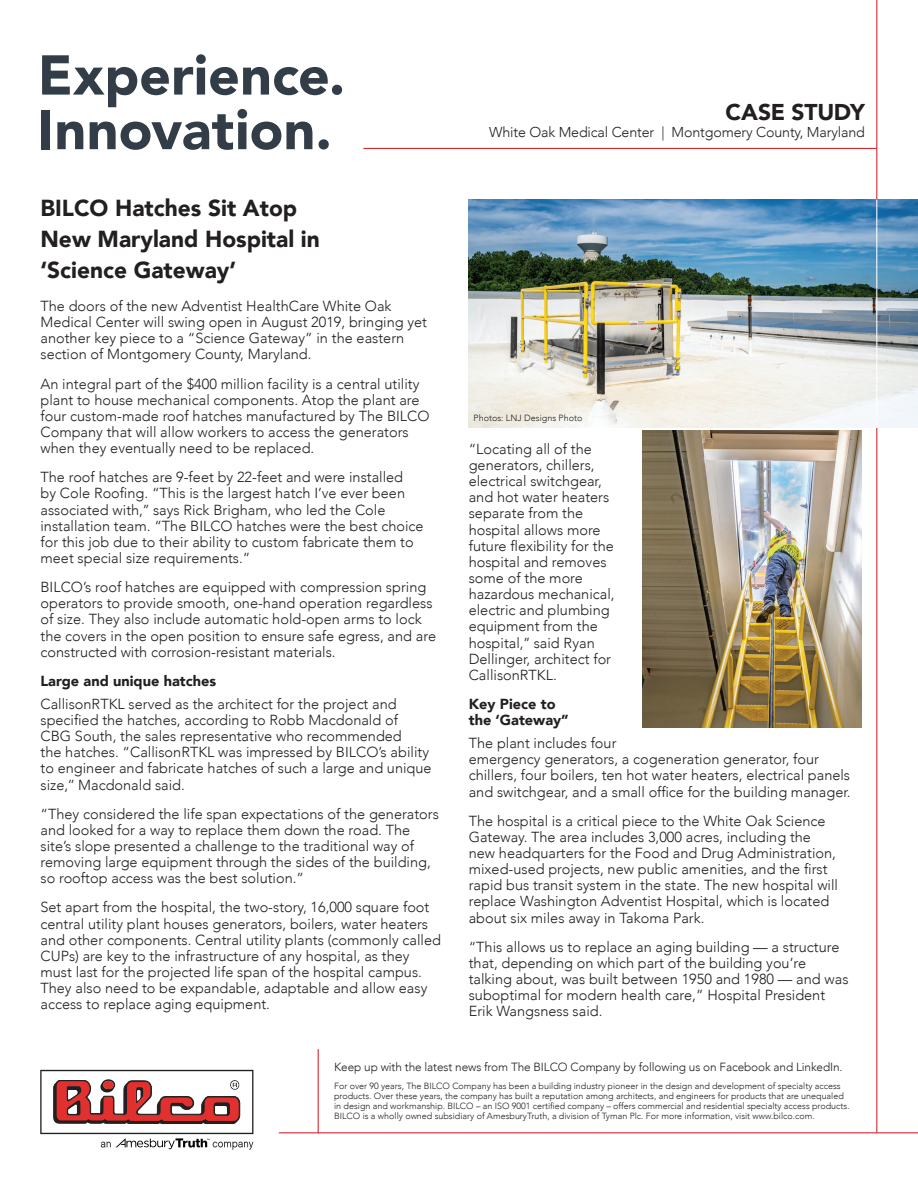
<style>
.page{position:relative;width:918px;height:1188px;background:#fff}
.page>*{position:absolute;margin:0;border:0;box-sizing:border-box;transform-origin:0 0}
.t1{font:900 55.5px/54.6px "Avenir";color:#323d47}
.t2{font:900 23.1px/31.3px "Avenir";color:#231f20}
.t3{font:900 22.8px "Avenir";letter-spacing:-.01em;color:#231f20}
.t4{font:300 14.55px/16.2px "Avenir";color:#231f20}
.t5{font:900 14.55px/16.2px "Avenir";color:#231f20}
.t6{font:300 14.25px "Avenir";letter-spacing:-.01em;color:#231f20}
.t7{font:300 11.85px "Avenir";letter-spacing:-.01em;color:#231f20}
.t8{font:300 9px/10.2px "Avenir";color:#231f20}
</style>
<div class="page">
<hr style="left:876px;top:0;width:1px;height:1133px;background:#d1232a">
<img style="left:469px;top:200px;width:449px;height:228px">
<svg style="left:40px;top:1070px;width:213px;height:80px"></svg>
<hr style="left:318px;top:1049px;width:1px;height:84px;background:#d1232a">
<hr style="left:279px;top:1132px;width:639px;height:1px;background:#d1232a">
<hr style="left:363px;top:148px;width:514px;height:1px;background:#d1232a">
<hr style="left:876px;top:200px;width:1px;height:228px;background:#fff">
<img style="left:643px;top:431px;width:218px;height:297px">
<h1 class="t1" style="left:38px;top:47px;width:309px">Experience.<br>Innovation.</h1>
<h2 class="t2" style="left:40px;top:191px;width:281px">BILCO Hatches Sit Atop<br>New Maryland Hospital in ‘Science Gateway’</h2>
<p class="t4" style="left:40px;top:298px;width:388px">The doors of the new Adventist HealthCare White Oak Medical Center will swing open in August 2019, bringing yet another key piece to a “Science Gateway” in the eastern section of Montgomery County, Maryland.</p>
<p class="t4" style="left:40px;top:376px;width:391px">An integral part of the $400 million facility is a central utility plant to house mechanical components. Atop the plant are four custom-made roof hatches manufactured by The BILCO Company that will allow workers to access the generators when they eventually need to be replaced.</p>
<p class="t4" style="left:40px;top:469px;width:385px">The roof hatches are 9-feet by 22-feet and were installed<br>by Cole Roofing. “This is the largest hatch I’ve ever been associated with,’’ says Rick Brigham, who led the Cole installation team. “The BILCO hatches were the best choice for this job due to their ability to custom fabricate them to meet special size requirements.”</p>
<p class="t4" style="left:40px;top:579px;width:397px">BILCO’s roof hatches are equipped with compression spring operators to provide smooth, one-hand operation regardless of size. They also include automatic hold-open arms to lock the covers in the open position to ensure safe egress, and are constructed with corrosion-resistant materials.</p>
<p class="t5" style="left:40px;top:672px;width:177px">Large and unique hatches</p>
<p class="t4" style="left:40px;top:696px;width:393px">CallisonRTKL served as the architect for the project and specified the hatches, according to Robb Macdonald of CBG South, the sales representative who recommended<br>the hatches. “CallisonRTKL was impressed by BILCO’s ability to engineer and fabricate hatches of such a large and unique size,’’ Macdonald said.</p>
<p class="t4" style="left:40px;top:806px;width:400px">“They considered the life span expectations of the generators and looked for a way to replace them down the road. The site’s slope presented a challenge to the traditional way of removing large equipment through the sides of the building, so rooftop access was the best solution.”</p>
<p class="t4" style="left:40px;top:899px;width:402px">Set apart from the hospital, the two-story, 16,000 square foot central utility plant houses generators, boilers, water heaters and other components. Central utility plants (commonly called CUPs) are key to the infrastructure of any hospital, as they must last for the projected life span of the hospital campus.<br>They also need to be expandable, adaptable and allow easy access to replace aging equipment.</p>
<h3 class="t3" style="left:726px;top:92px;width:141px">CASE STUDY</h3>
<p class="t6" style="left:489px;top:124px;width:377px">White Oak Medical Center | Montgomery County, Maryland</p>
<p class="t8" style="left:474px;top:413px;width:110px">Photos: LNJ Designs Photo</p>
<p class="t4" style="left:469px;top:441px;width:147px">“Locating all of the generators, chillers, electrical switchgear, and hot water heaters separate from the hospital allows more future flexibility for the hospital and removes some of the more hazardous mechanical, electric and plumbing equipment from the hospital,’’ said Ryan<br>Dellinger, architect for<br>CallisonRTKL.</p>
<p class="t5" style="left:469px;top:696px;width:102px">Key Piece to the ‘Gateway”</p>
<p class="t4" style="left:469px;top:735px;width:383px">The plant includes four<br>emergency generators, a cogeneration generator, four chillers, four boilers, ten hot water heaters, electrical panels and switchgear, and a small office for the building manager.</p>
<p class="t4" style="left:469px;top:813px;width:371px">The hospital is a critical piece to the White Oak Science Gateway. The area includes 3,000 acres, including the new headquarters for the Food and Drug Administration, mixed-used projects, new public amenities, and the first rapid bus transit system in the state. The new hospital will replace Washington Adventist Hospital, which is located about six miles away in Takoma Park.</p>
<p class="t4" style="left:469px;top:939px;width:381px">“This allows us to replace an aging building — a structure that, depending on which part of the building you’re talking about, was built between 1950 and 1980 — and was suboptimal for modern health care,” Hospital President Erik Wangsness said.</p>
<p class="t7" style="left:334px;top:1060px;width:510px">Keep up with the latest news from The BILCO Company by following us on Facebook and LinkedIn.</p>
<p class="t8" style="left:334px;top:1080px;width:517px">For over 90 years, The BILCO Company has been a building industry pioneer in the design and development of specialty access products. Over these years, the company has built a reputation among architects, and engineers for products that are unequaled in design and workmanship. BILCO – an ISO 9001 certified company – offers commercial and residential specialty access products.<br>BILCO is a wholly owned subsidiary of AmesburyTruth, a division of Tyman Plc. For more information, visit www.bilco.com.</p>
</div>
